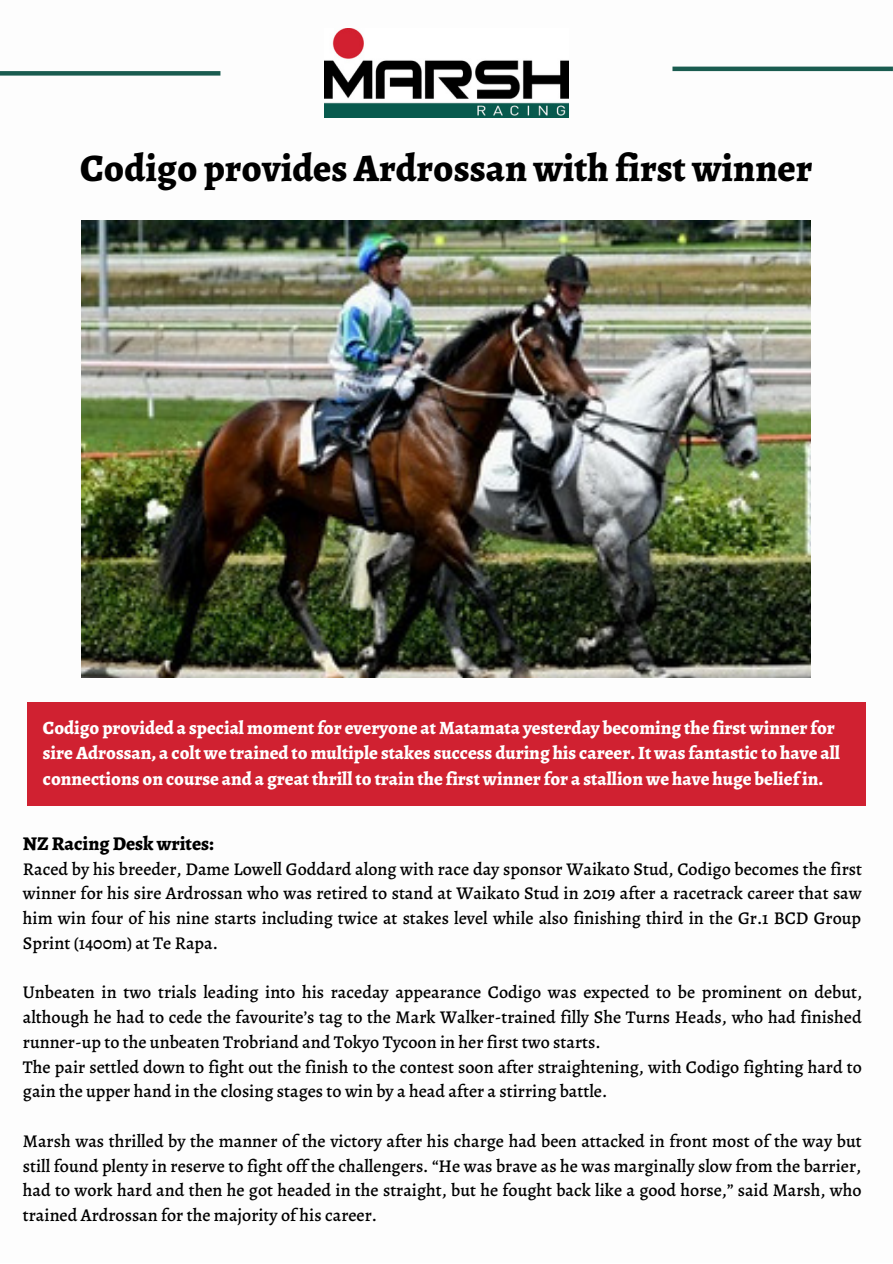
<style>
.page{position:relative;width:893px;height:1264px;background:#fff}
.page>*{position:absolute;margin:0;border:0;box-sizing:border-box;transform-origin:0 0}
.t1{font:800 39px "Alegreya";color:#000}
.t2{font:800 19.5px "Alegreya";color:#000}
.t3{font:800 18.75px/25.8px "Alegreya";color:#fff}
.t4{font:500 18px/24.8px "Alegreya";color:#000;text-align:justify}
</style>
<div class="page">
<img style="left:324px;top:29px;width:244px;height:88px">
<div style="left:0;top:71px;width:220px;height:5px;background:#1a5c50"></div>
<hr style="left:672px;top:67px;width:220px;height:4px;background:#1a5c50">
<img style="left:82px;top:220px;width:728px;height:457px">
<div style="left:27px;top:702px;width:838px;height:103px;background:#d02131"></div>
<h1 class="t1" style="left:80px;top:142px;width:733px">Codigo provides Ardrossan with first winner</h1>
<p class="t3" style="left:43px;top:714px;width:798px">Codigo provided a special moment for everyone at Matamata yesterday becoming the first winner for sire Adrossan, a colt we trained to multiple stakes success during his career. It was fantastic to have all connections on course and a great thrill to train the first winner for a stallion we have huge beliefin.</p>
<p class="t2" style="left:23px;top:830px;width:192px">NZ Racing Desk writes:</p>
<p class="t4" style="left:23px;top:856px;width:840px">Raced by his breeder, Dame Lowell Goddard along with race day sponsor Waikato Stud, Codigo becomes the first winner for his sire Ardrossan who was retired to stand at Waikato Stud in 2019 after a racetrack career that saw him win four of his nine starts including twice at stakes level while also finishing third in the Gr.1 BCD Group Sprint (1400m) at Te Rapa.</p>
<p class="t4" style="left:23px;top:979px;width:840px;text-align:left">Unbeaten in two trials leading into his raceday appearance Codigo was expected to be prominent on debut, although he had to cede the favourite’s tag to the Mark Walker-trained filly She Turns Heads, who had finished runner-up to the unbeaten Trobriand and Tokyo Tycoon in her first two starts.<br>The pair settled down to fight out the finish to the contest soon after straightening, with Codigo fighting hard to gain the upper hand in the closing stages to win by a head after a stirring battle.</p>
<p class="t4" style="left:23px;top:1128px;width:840px">Marsh was thrilled by the manner of the victory after his charge had been attacked in front most of the way but still found plenty in reserve to fight off the challengers. “He was brave as he was marginally slow from the barrier, had to work hard and then he got headed in the straight, but he fought back like a good horse,” said Marsh, who trained Ardrossan for the majority of his career.</p>
</div>
